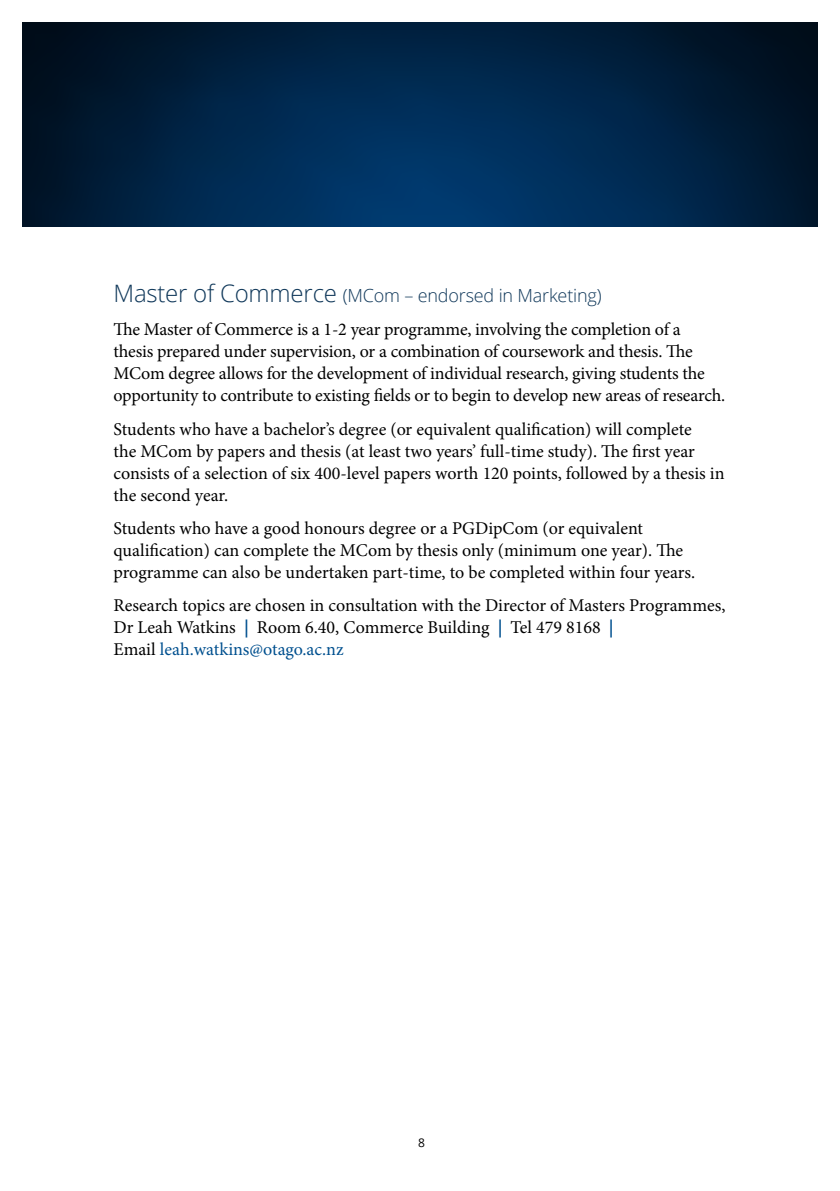
<style>
.page{position:relative;width:840px;height:1191px;background:#fff}
.page>*{position:absolute;margin:0;border:0;box-sizing:border-box;transform-origin:0 0}
.t1{font:18px/22px "Minion Pro";letter-spacing:-.005em;color:#000}
.t2{font:300 18px "Open Sans";letter-spacing:-.01em;color:#10385a}
.t3{font:12px "Open Sans";color:#000}
.s1{font-size:24px}
.s2{font-weight:700;color:#00508f}
.s3{color:#00508f}
</style>
<div class="page">
<img style="left:23px;top:23px;width:793px;height:204px">
<p class="t2" style="left:113px;top:283px;width:489px"><span class="s1">Master of Commerce</span> (MCom – endorsed in Marketing)</p>
<p class="t1" style="left:113px;top:319px;width:613px">The Master of Commerce is a 1-2 year programme, involving the completion of a<br>thesis prepared under supervision, or a combination of coursework and thesis. The MCom degree allows for the development of individual research, giving students the opportunity to contribute to existing fields or to begin to develop new areas of research.</p>
<p class="t1" style="left:113px;top:418px;width:612px">Students who have a bachelor’s degree (or equivalent qualification) will complete<br>the MCom by papers and thesis (at least two years’ full-time study). The first year consists of a selection of six 400-level papers worth 120 points, followed by a thesis in the second year.</p>
<p class="t1" style="left:113px;top:517px;width:583px">Students who have a good honours degree or a PGDipCom (or equivalent qualification) can complete the MCom by thesis only (minimum one year). The programme can also be undertaken part-time, to be completed within four years.</p>
<p class="t1" style="left:113px;top:594px;width:613px">Research topics are chosen in consultation with the Director of Masters Programmes,<br>Dr Leah Watkins <span class="s2">|</span> Room 6.40, Commerce Building <span class="s2">|</span> Tel 479 8168 <span class="s2">|<br></span>Email <span class="s3">leah.watkins@otago.ac.nz</span></p>
<p class="t3" style="left:418px;top:1134px;width:8px">8</p>
</div>
